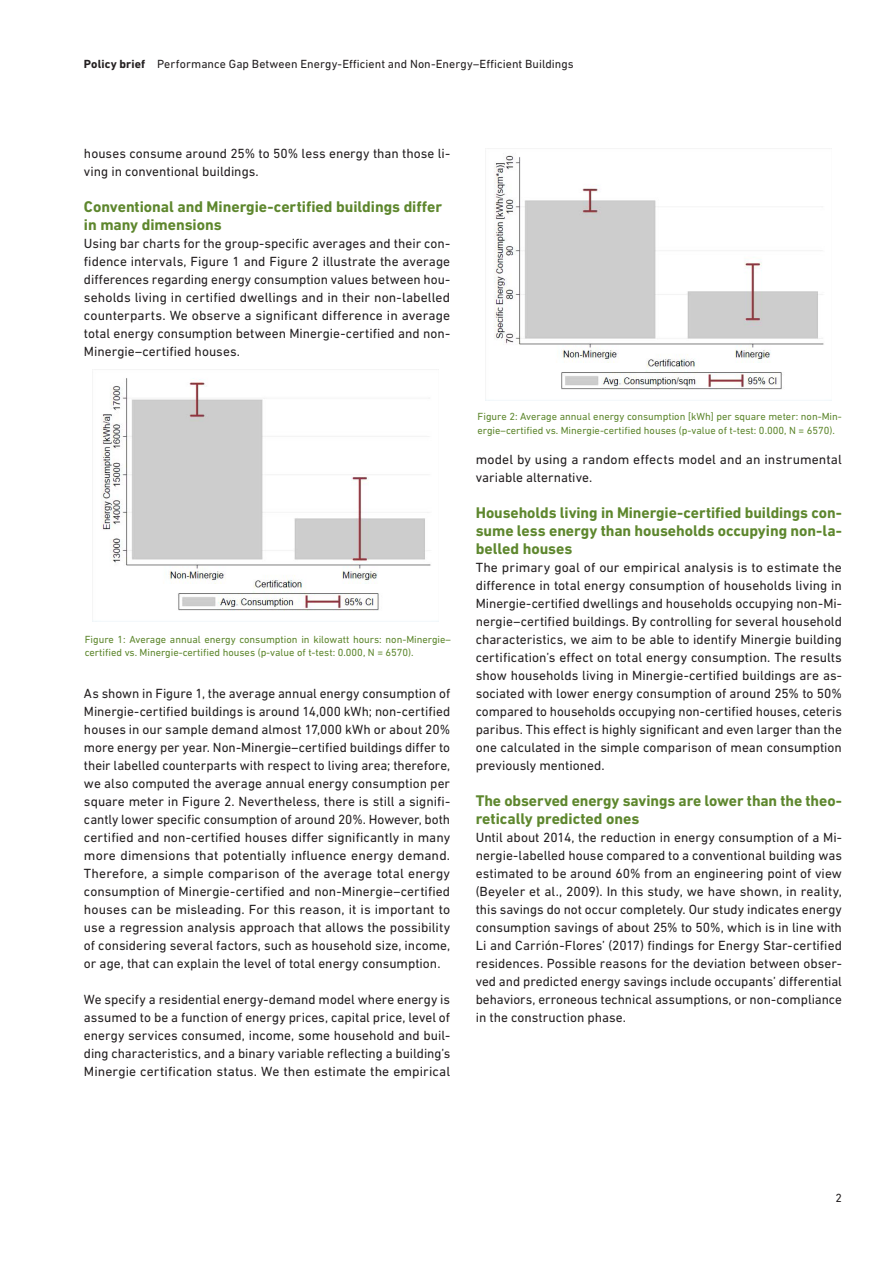
<style>
.page{position:relative;width:893px;height:1263px;background:#fff}
.page>*{position:absolute;margin:0;border:0;box-sizing:border-box;transform-origin:0 0}
.Lauftext_Standard__B{font:700 15.75px/18px "DIN Next W1 G";letter-spacing:-.005em;color:#5e872e;text-align:justify}
.Zwischentitel_A4-M{font:700 15.75px/18px "DIN Next W1 G";letter-spacing:-.005em;color:#5e872e}
.Lauftext_Standard__B-2{font:13.5px/18px "DIN Next W1 G";color:#231f20;text-align:justify}
.Infotext_S__DIN_Next{font:12px "DIN Next W1 G";letter-spacing:.005em;color:#231f20}
.t1{font:10.5px/13.5px "DIN Next W1 G";color:#5e872e}
.s1{font-weight:700}
</style>
<div class="page">
<img style="left:92px;top:372px;width:346px;height:250px">
<img style="left:486px;top:155px;width:346px;height:246px">
<p class="Infotext_S__DIN_Next" style="left:84px;top:57px;width:491px"><span class="s1">Policy brief</span> Performance Gap Between Energy-Efficient and Non-Energy–Efficient Buildings</p>
<p class="Lauftext_Standard__B-2" style="left:84px;top:144px;width:368px">houses consume around 25% to 50% less energy than those li&shy;ving in conventional buildings.</p>
<p class="Zwischentitel_A4-M" style="left:84px;top:198px;width:360px">Conventional and Minergie-certified buildings differ in many dimensions</p>
<p class="Lauftext_Standard__B-2" style="left:84px;top:234px;width:368px">Using bar charts for the group-specific averages and their con&shy;fidence intervals, Figure 1 and Figure 2 illustrate the average differences regarding energy consumption values between hou&shy;seholds living in certified dwellings and in their non-labelled counterparts. We observe a significant difference in average total energy consumption between Minergie-certified and non-Minergie–certified houses.</p>
<p class="t1" style="left:85px;top:632px;width:368px">Figure 1: Average annual energy consumption in kilowatt hours: non-Minergie– certified vs. Minergie-certified houses (p-value of t-test: 0.000, N = 6570).</p>
<p class="Lauftext_Standard__B-2" style="left:84px;top:684px;width:368px">As shown in Figure 1, the average annual energy consumption of Minergie-certified buildings is around 14,000 kWh; non-certified houses in our sample demand almost 17,000 kWh or about 20% more energy per year. Non-Minergie–certified buildings differ to their labelled counterparts with respect to living area; therefore, we also computed the average annual energy consumption per square meter in Figure 2. Nevertheless, there is still a signifi&shy;cantly lower specific consumption of around 20%. However, both certified and non-certified houses differ significantly in many more dimensions that potentially influence energy demand.<br>Therefore, a simple comparison of the average total energy consumption of Minergie-certified and non-Minergie–certified houses can be misleading. For this reason, it is important to use a regression analysis approach that allows the possibility of considering several factors, such as household size, income, or age, that can explain the level of total energy consumption.</p>
<p class="Lauftext_Standard__B-2" style="left:84px;top:990px;width:368px">We specify a residential energy-demand model where energy is assumed to be a function of energy prices, capital price, level of energy services consumed, income, some household and buil&shy;ding characteristics, and a binary variable reflecting a building’s Minergie certification status. We then estimate the empirical</p>
<p class="t1" style="left:478px;top:410px;width:366px">Figure 2: Average annual energy consumption [kWh] per square meter: non-Min&shy;ergie–certified vs. Minergie-certified houses (p-value of t-test: 0.000, N = 6570).</p>
<p class="Lauftext_Standard__B-2" style="left:476px;top:450px;width:368px">model by using a random effects model and an instrumental variable alternative.</p>
<p class="Lauftext_Standard__B" style="left:476px;top:504px;width:368px">Households living in Minergie-certified buildings con&shy;sume less energy than households occupying non-la&shy;belled houses</p>
<p class="Lauftext_Standard__B-2" style="left:476px;top:558px;width:368px">The primary goal of our empirical analysis is to estimate the difference in total energy consumption of households living in Minergie-certified dwellings and households occupying non-Mi&shy;nergie–certified buildings. By controlling for several household characteristics, we aim to be able to identify Minergie building certification’s effect on total energy consumption. The results show households living in Minergie-certified buildings are as&shy;sociated with lower energy consumption of around 25% to 50% compared to households occupying non-certified houses, ceteris paribus. This effect is highly significant and even larger than the one calculated in the simple comparison of mean consumption previously mentioned.</p>
<p class="Lauftext_Standard__B" style="left:476px;top:792px;width:368px">The observed energy savings are lower than the theo&shy;retically predicted ones</p>
<p class="Lauftext_Standard__B-2" style="left:476px;top:828px;width:368px">Until about 2014, the reduction in energy consumption of a Mi&shy;nergie-labelled house compared to a conventional building was estimated to be around 60% from an engineering point of view (Beyeler et al., 2009). In this study, we have shown, in reality, this savings do not occur completely. Our study indicates energy consumption savings of about 25% to 50%, which is in line with Li and Carrión-Flores’ (2017) findings for Energy Star-certified residences. Possible reasons for the deviation between obser&shy;ved and predicted energy savings include occupants’ differential behaviors, erroneous technical assumptions, or non-compliance in the construction phase.</p>
<p class="Infotext_S__DIN_Next" style="left:835px;top:1191px;width:8px">2</p>
</div>
